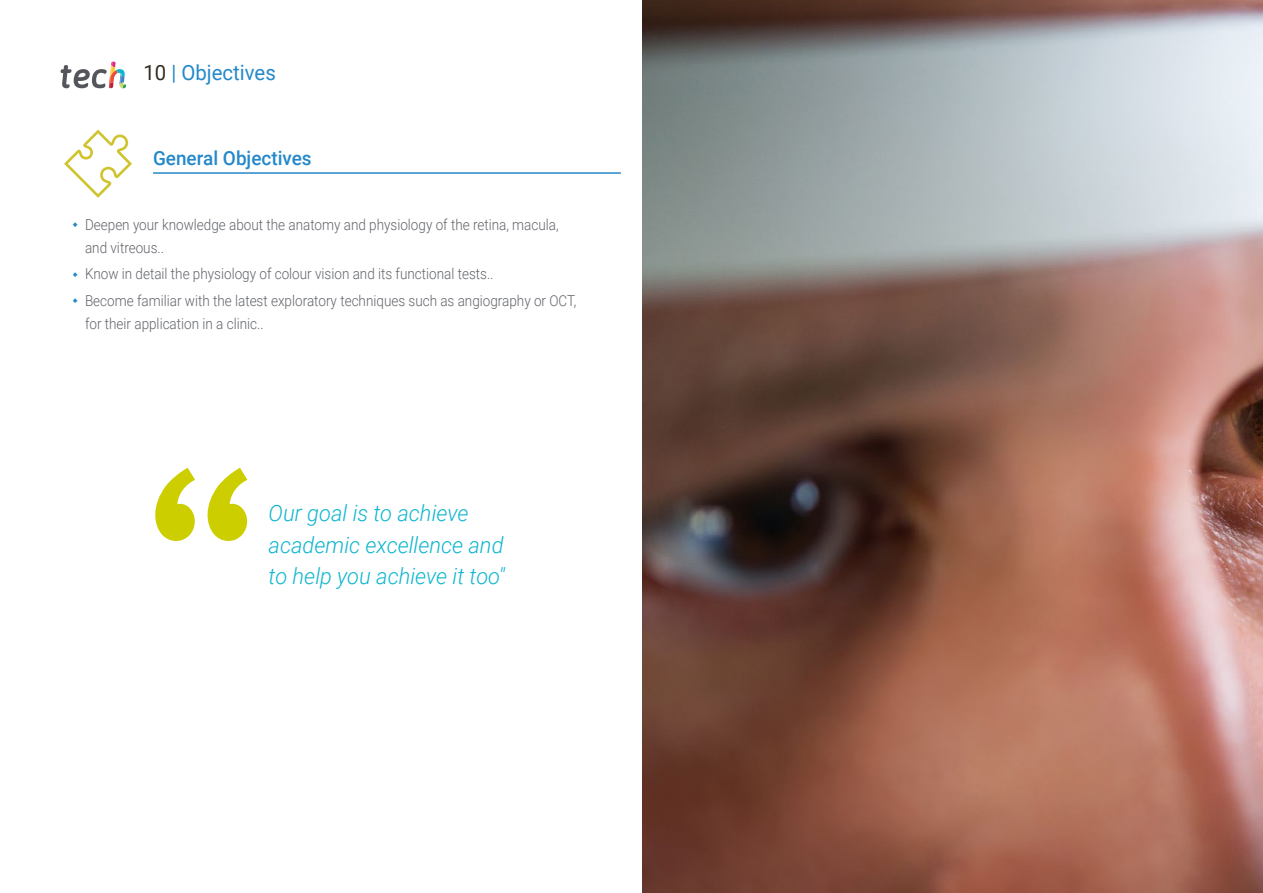
<style>
.page{position:relative;width:1263px;height:893px;background:#fff}
.page>*{position:absolute;margin:0;border:0;box-sizing:border-box;transform-origin:0 0}
.t1{font:italic 300 22.5px/31.5px "Roboto";color:#0fb6cf}
.t2{font:21px "Roboto";color:#2488c9}
.t3{font:500 19.5px "Roboto";color:#2488c9}
.t4{font:300 15px/22.5px "Roboto";color:#61646a;scale:.9 1}
.s1{color:#312e20}
</style>
<div class="page">
<hr style="left:153px;top:173px;width:468px;height:1px;background:#2488c9">
<svg style="left:64px;top:130px;width:68px;height:68px"></svg>
<img style="left:642px;top:0;width:621px;height:893px">
<svg style="left:155px;top:468px;width:92px;height:73px"></svg>
<svg style="left:61px;top:62px;width:65px;height:27px"></svg>
<h2 class="t2" style="left:144px;top:57px;width:134px"><span class="s1">10</span> | Objectives</h2>
<h3 class="t3" style="left:153px;top:144px;width:160px">General Objectives</h3>
<p class="t4" style="left:85px;top:213px;width:528px">Deepen your knowledge about the anatomy and physiology of the retina, macula, and vitreous..</p>
<p class="t4" style="left:85px;top:260px;width:547px;line-height:26.7px">Know in detail the physiology of colour vision and its functional tests..<br>Become familiar with the latest exploratory techniques such as angiography or OCT,</p>
<p class="t4" style="left:85px;top:311px;width:200px">for their application in a clinic..</p>
<h1 class="t1" style="left:269px;top:497px;width:238px">Our goal is to achieve academic excellence and to help you achieve it too"</h1>
</div>
